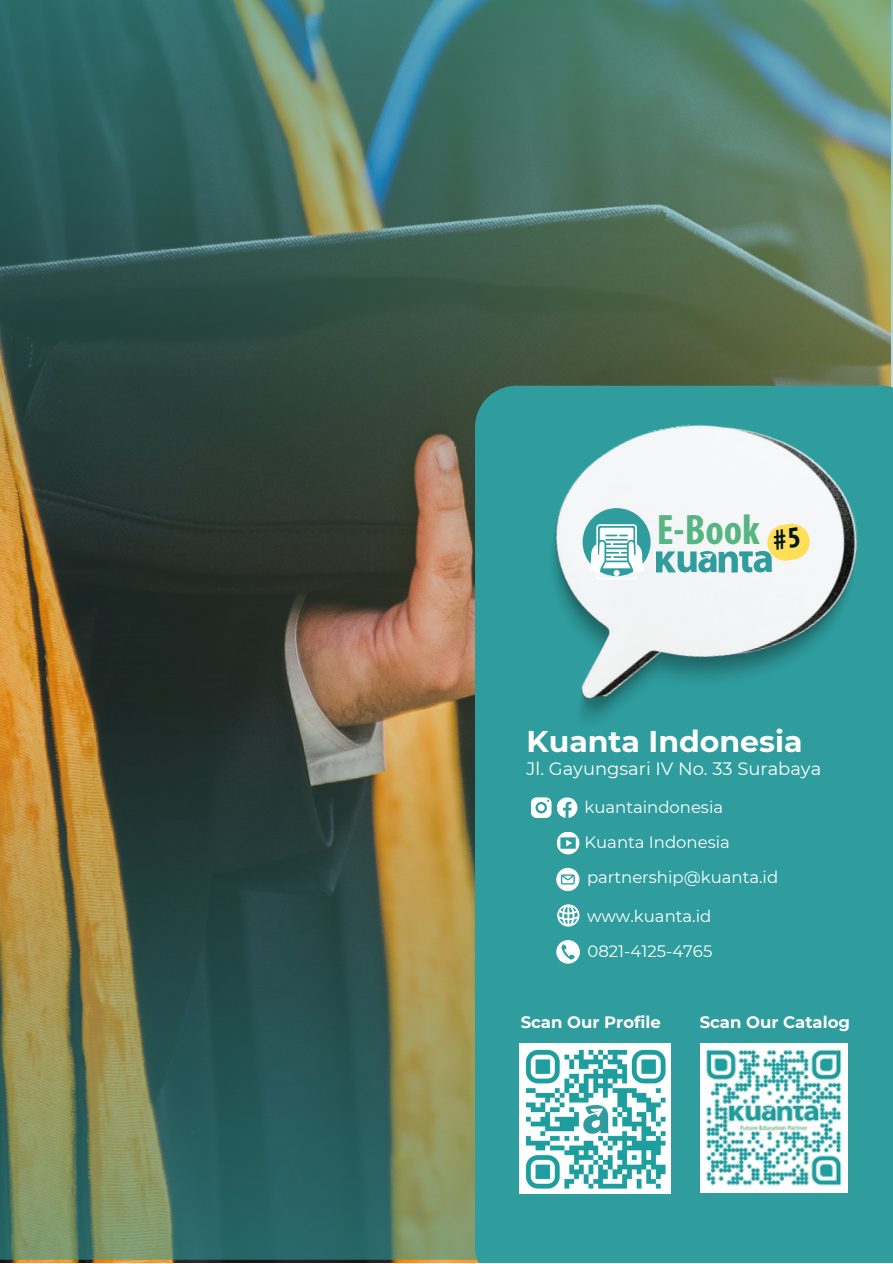
<style>
.page{position:relative;width:893px;height:1264px;background:#fff}
.page>*{position:absolute;margin:0;border:0;box-sizing:border-box;transform-origin:0 0}
.t1{font:700 condensed 42.75px "Myriad Pro";color:#57b583}
.t2{font:700 30px "Montserrat";color:#fff}
.t3{font:17.85px "Montserrat";color:#fff}
.t4{font:16.5px "Montserrat";color:#fff}
.t5{font:700 16.5px "Montserrat";color:#fff}
</style>
<div class="page">
<img style="left:0;top:0;width:892px;height:1259px">
<div style="left:475px;top:386px;width:417px;height:876px;background:#2f9d9e"></div>
<img style="left:523px;top:399px;width:360px;height:338px">
<img style="left:656px;top:551px;width:115px;height:24px">
<div style="left:582px;top:508px;width:68px;height:68px;background:#2f9d9e;border-radius:50%"></div>
<svg style="left:589px;top:524px;width:55px;height:55px"></svg>
<img style="left:519px;top:1043px;width:151px;height:150px">
<img style="left:700px;top:1043px;width:147px;height:149px">
<svg style="left:556px;top:940px;width:24px;height:23px"></svg>
<svg style="left:531px;top:797px;width:46px;height:21px"></svg>
<svg style="left:556px;top:831px;width:23px;height:23px"></svg>
<svg style="left:557px;top:904px;width:22px;height:22px"></svg>
<svg style="left:556px;top:867px;width:23px;height:24px"></svg>
<svg style="left:765px;top:521px;width:46px;height:42px"></svg>
<p class="t1" style="left:656px;top:512px;width:105px">E-Book</p>
<p class="t2" style="left:526px;top:722px;width:277px">Kuanta Indonesia</p>
<p class="t3" style="left:526px;top:757px;width:296px">Jl. Gayungsari IV No. 33 Surabaya</p>
<p class="t4" style="left:584px;top:796px;width:140px">kuantaindonesia</p>
<p class="t4" style="left:584px;top:832px;width:147px">Kuanta Indonesia</p>
<p class="t4" style="left:587px;top:867px;width:193px">partnership@kuanta.id</p>
<p class="t4" style="left:587px;top:906px;width:126px">www.kuanta.id</p>
<p class="t4" style="left:587px;top:941px;width:126px">0821-4125-4765</p>
<p class="t5" style="left:520px;top:1012px;width:142px">Scan Our Profile</p>
<p class="t5" style="left:699px;top:1012px;width:152px">Scan Our Catalog</p>
</div>
